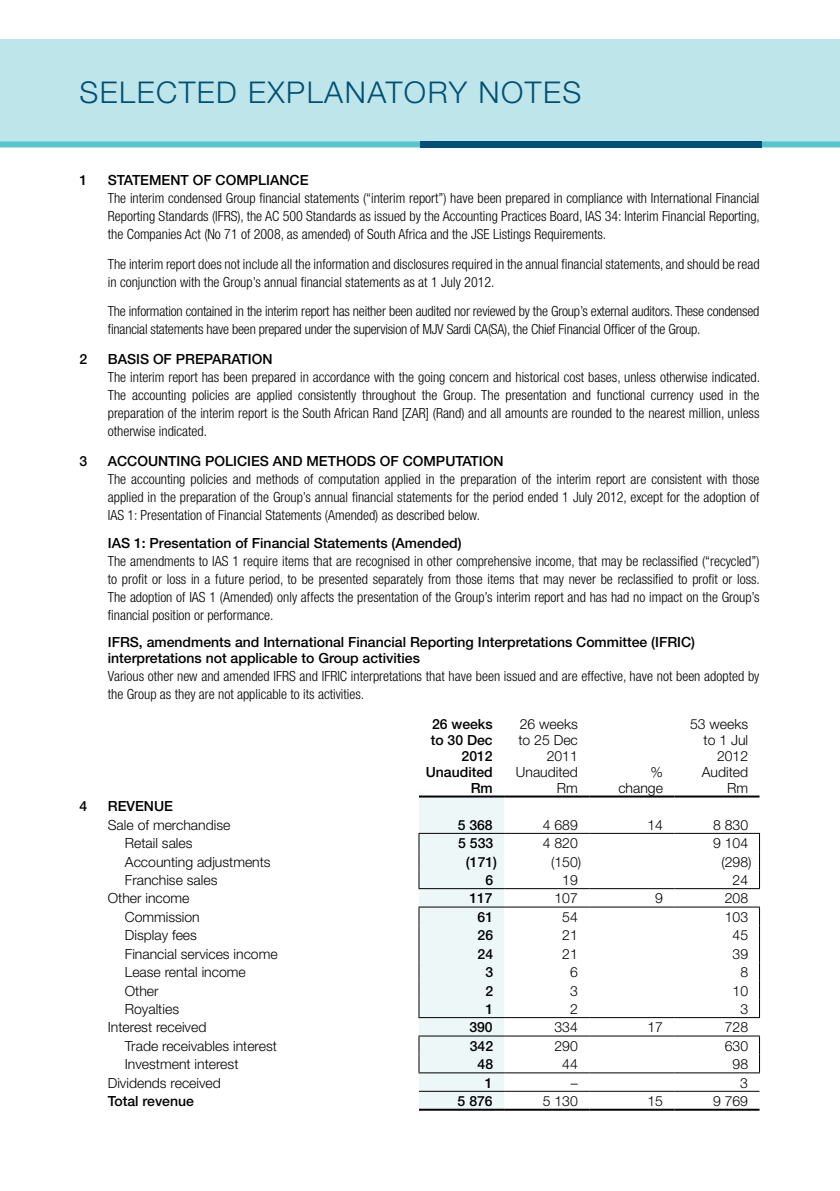
<style>
.page{position:relative;width:840px;height:1191px;background:#fff}
.page>*{position:absolute;margin:0;border:0;box-sizing:border-box;transform-origin:0 0}
.t1{font:300 30px "Helvetica Neue";letter-spacing:.05em;color:#005075}
.t2{font:300 condensed 14px/18px "Helvetica Neue";color:#000;text-align:justify}
.t3{font:300 14px/16px "Helvetica Neue";color:#000;text-align:right}
.t4{font:500 14px/16px "Helvetica Neue";color:#000}
</style>
<div class="page">
<div style="left:0;top:40px;width:839px;height:102px;background:#bee5e9"></div>
<svg style="left:0;top:141px;width:839px;height:6px"></svg>
<div style="left:420px;top:141px;width:341px;height:6px;background:#005075"></div>
<hr style="left:419px;top:795px;width:85px;height:2px;background:#000">
<hr style="left:504px;top:795px;width:85px;height:2px;background:#000">
<hr style="left:589px;top:795px;width:85px;height:2px;background:#000">
<hr style="left:674px;top:795px;width:85px;height:2px;background:#000">
<hr style="left:419px;top:1108px;width:85px;height:2px;background:#000">
<hr style="left:504px;top:1108px;width:85px;height:2px;background:#000">
<hr style="left:589px;top:1108px;width:85px;height:2px;background:#000">
<hr style="left:674px;top:1108px;width:85px;height:2px;background:#000">
<hr style="left:504px;top:1090px;width:85px;height:1px;background:#000">
<hr style="left:589px;top:1090px;width:85px;height:1px;background:#000">
<hr style="left:674px;top:1090px;width:85px;height:1px;background:#000">
<hr style="left:504px;top:1035px;width:85px;height:1px;background:#000">
<hr style="left:589px;top:1035px;width:85px;height:1px;background:#000">
<hr style="left:674px;top:1035px;width:85px;height:1px;background:#000">
<hr style="left:504px;top:1072px;width:85px;height:1px;background:#000">
<hr style="left:589px;top:1072px;width:85px;height:1px;background:#000">
<hr style="left:674px;top:1072px;width:85px;height:1px;background:#000">
<hr style="left:504px;top:906px;width:85px;height:1px;background:#000">
<hr style="left:589px;top:906px;width:85px;height:1px;background:#000">
<hr style="left:674px;top:906px;width:85px;height:1px;background:#000">
<hr style="left:504px;top:1017px;width:85px;height:1px;background:#000">
<hr style="left:589px;top:1017px;width:85px;height:1px;background:#000">
<hr style="left:674px;top:1017px;width:85px;height:1px;background:#000">
<hr style="left:504px;top:833px;width:85px;height:1px;background:#000">
<hr style="left:589px;top:833px;width:85px;height:1px;background:#000">
<hr style="left:674px;top:833px;width:85px;height:1px;background:#000">
<svg style="left:418px;top:797px;width:86px;height:312px"></svg>
<hr style="left:418px;top:888px;width:86px;height:1px;background:#000">
<hr style="left:504px;top:888px;width:85px;height:1px;background:#000">
<hr style="left:589px;top:888px;width:85px;height:1px;background:#000">
<hr style="left:674px;top:888px;width:85px;height:1px;background:#000">
<h1 class="t1" style="left:79px;top:74px;width:503px">Selected explanatory notes</h1>
<p class="t4" style="left:79px;top:172px;width:9px">1</p>
<p class="t4" style="left:108px;top:172px;width:202px">STATEMENT OF COMPLIANCE</p>
<p class="t2" style="left:108px;top:189px;width:653px">The interim condensed Group financial statements (“interim report”) have been prepared in compliance with International Financial Reporting Standards (IFRS), the AC 500 Standards as issued by the Accounting Practices Board, IAS 34: Interim Financial Reporting, the Companies Act (No 71 of 2008, as amended) of South Africa and the JSE Listings Requirements.</p>
<p class="t2" style="left:108px;top:254px;width:653px">The interim report does not include all the information and disclosures required in the annual financial statements, and should be read in conjunction with the Group’s annual financial statements as at 1 July 2012.</p>
<p class="t2" style="left:108px;top:302px;width:652px">The information contained in the interim report has neither been audited nor reviewed by the Group’s external auditors. These condensed financial statements have been prepared under the supervision of MJV Sardi CA(SA), the Chief Financial Officer of the Group.</p>
<p class="t4" style="left:79px;top:350px;width:9px">2</p>
<p class="t4" style="left:108px;top:350px;width:166px">BASIS OF PREPARATION</p>
<p class="t2" style="left:108px;top:368px;width:653px">The interim report has been prepared in accordance with the going concern and historical cost bases, unless otherwise indicated.<br>The accounting policies are applied consistently throughout the Group. The presentation and functional currency used in the preparation of the interim report is the South African Rand [ZAR] (Rand) and all amounts are rounded to the nearest million, unless otherwise indicated.</p>
<p class="t4" style="left:79px;top:453px;width:9px">3</p>
<p class="t4" style="left:108px;top:453px;width:397px">ACCOUNTING POLICIES AND METHODS OF COMPUTATION</p>
<p class="t2" style="left:108px;top:470px;width:652px">The accounting policies and methods of computation applied in the preparation of the interim report are consistent with those applied in the preparation of the Group’s annual financial statements for the period ended 1 July 2012, except for the adoption of IAS 1: Presentation of Financial Statements (Amended) as described below.</p>
<p class="t4" style="left:108px;top:534px;width:355px">IAS 1: Presentation of Financial Statements (Amended)</p>
<p class="t2" style="left:108px;top:551px;width:653px">The amendments to IAS 1 require items that are recognised in other comprehensive income, that may be reclassified (“recycled”) to profit or loss in a future period, to be presented separately from those items that may never be reclassified to profit or loss.<br>The adoption of IAS 1 (Amended) only affects the presentation of the Group’s interim report and has had no impact on the Group’s financial position or performance.</p>
<p class="t4" style="left:108px;top:634px;width:588px">IFRS, amendments and International Financial Reporting Interpretations Committee (IFRIC) interpretations not applicable to Group activities</p>
<p class="t2" style="left:108px;top:667px;width:652px">Various other new and amended IFRS and IFRIC interpretations that have been issued and are effective, have not been adopted by the Group as they are not applicable to its activities.</p>
<p class="t4" style="left:425px;top:715px;width:68px;text-align:right">26 weeks to 30 Dec<br>2012<br>Unaudited<br>Rm</p>
<p class="t3" style="left:515px;top:715px;width:63px">26 weeks to 25 Dec<br>2011<br>Unaudited<br>Rm</p>
<p class="t3" style="left:689px;top:715px;width:60px">53 weeks to 1 Jul<br>2012<br>Audited<br>Rm</p>
<p class="t3" style="left:618px;top:763px;width:46px">% change</p>
<p class="t4" style="left:79px;top:798px;width:9px">4</p>
<p class="t4" style="left:108px;top:798px;width:67px">REVENUE</p>
<p class="t3" style="left:108px;top:816px;width:124px">Sale of merchandise</p>
<p class="t4" style="left:457px;top:816px;width:37px">5 368</p>
<p class="t3" style="left:542px;top:816px;width:37px">4 689</p>
<p class="t3" style="left:647px;top:816px;width:17px">14</p>
<p class="t3" style="left:712px;top:816px;width:37px">8 830</p>
<p class="t3" style="left:125px;top:835px;width:69px">Retail sales</p>
<p class="t4" style="left:458px;top:835px;width:37px">5 533</p>
<p class="t3" style="left:542px;top:835px;width:37px">4 820</p>
<p class="t3" style="left:712px;top:835px;width:37px">9 104</p>
<p class="t3" style="left:125px;top:853px;width:147px">Accounting adjustments</p>
<p class="t4" style="left:465px;top:853px;width:33px">(171)</p>
<p class="t3" style="left:551px;top:853px;width:32px">(150)</p>
<p class="t3" style="left:721px;top:853px;width:32px">(298)</p>
<p class="t3" style="left:125px;top:871px;width:94px">Franchise sales</p>
<p class="t4" style="left:485px;top:872px;width:9px">6</p>
<p class="t3" style="left:562px;top:871px;width:17px">19</p>
<p class="t3" style="left:732px;top:871px;width:17px">24</p>
<p class="t3" style="left:108px;top:890px;width:83px">Other income</p>
<p class="t4" style="left:469px;top:890px;width:25px">117</p>
<p class="t3" style="left:554px;top:890px;width:25px">107</p>
<p class="t3" style="left:654px;top:890px;width:9px">9</p>
<p class="t3" style="left:724px;top:890px;width:25px">208</p>
<p class="t3" style="left:125px;top:908px;width:76px">Commission</p>
<p class="t4" style="left:477px;top:908px;width:17px">61</p>
<p class="t3" style="left:562px;top:908px;width:17px">54</p>
<p class="t3" style="left:724px;top:908px;width:25px">103</p>
<p class="t3" style="left:125px;top:927px;width:74px">Display fees</p>
<p class="t4" style="left:477px;top:927px;width:17px">26</p>
<p class="t3" style="left:562px;top:927px;width:17px">21</p>
<p class="t3" style="left:732px;top:927px;width:17px">45</p>
<p class="t3" style="left:125px;top:945px;width:154px">Financial services income</p>
<p class="t4" style="left:477px;top:945px;width:17px">24</p>
<p class="t3" style="left:562px;top:945px;width:17px">21</p>
<p class="t3" style="left:732px;top:945px;width:17px">39</p>
<p class="t3" style="left:125px;top:963px;width:122px">Lease rental income</p>
<p class="t4" style="left:485px;top:964px;width:9px">3</p>
<p class="t3" style="left:569px;top:963px;width:9px">6</p>
<p class="t3" style="left:740px;top:963px;width:9px">8</p>
<p class="t3" style="left:125px;top:982px;width:35px">Other</p>
<p class="t4" style="left:485px;top:982px;width:9px">2</p>
<p class="t3" style="left:569px;top:982px;width:9px">3</p>
<p class="t3" style="left:732px;top:982px;width:17px">10</p>
<p class="t3" style="left:125px;top:1000px;width:56px">Royalties</p>
<p class="t4" style="left:485px;top:1000px;width:9px">1</p>
<p class="t3" style="left:569px;top:1000px;width:9px">2</p>
<p class="t3" style="left:740px;top:1000px;width:9px">3</p>
<p class="t3" style="left:108px;top:1019px;width:100px">Interest received</p>
<p class="t4" style="left:469px;top:1019px;width:25px">390</p>
<p class="t3" style="left:554px;top:1019px;width:25px">334</p>
<p class="t3" style="left:647px;top:1019px;width:17px">17</p>
<p class="t3" style="left:724px;top:1019px;width:25px">728</p>
<p class="t3" style="left:125px;top:1037px;width:153px">Trade receivables interest</p>
<p class="t4" style="left:469px;top:1037px;width:25px">342</p>
<p class="t3" style="left:554px;top:1037px;width:25px">290</p>
<p class="t3" style="left:724px;top:1037px;width:25px">630</p>
<p class="t3" style="left:125px;top:1055px;width:115px">Investment interest</p>
<p class="t4" style="left:477px;top:1056px;width:17px">48</p>
<p class="t3" style="left:562px;top:1055px;width:17px">44</p>
<p class="t3" style="left:732px;top:1055px;width:17px">98</p>
<p class="t3" style="left:108px;top:1074px;width:115px">Dividends received</p>
<p class="t4" style="left:484px;top:1074px;width:9px">1</p>
<p class="t3" style="left:570px;top:1074px;width:8px">–</p>
<p class="t3" style="left:739px;top:1074px;width:9px">3</p>
<p class="t4" style="left:108px;top:1092px;width:88px">Total revenue</p>
<p class="t4" style="left:457px;top:1092px;width:37px">5 876</p>
<p class="t3" style="left:542px;top:1092px;width:37px">5 130</p>
<p class="t3" style="left:647px;top:1092px;width:17px">15</p>
<p class="t3" style="left:712px;top:1092px;width:37px">9 769</p>
</div>
